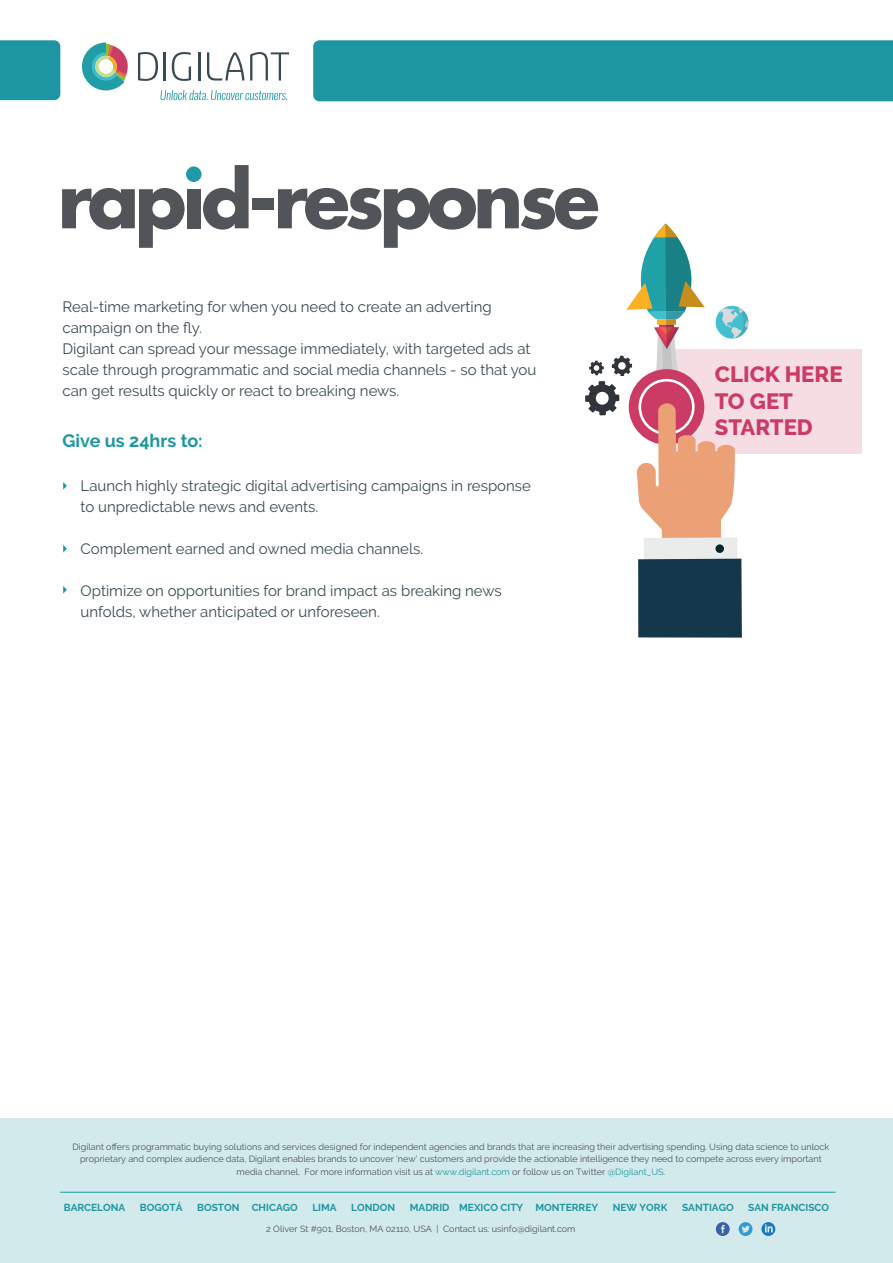
<style>
.page{position:relative;width:893px;height:1263px;background:#fff}
.page>*{position:absolute;margin:0;border:0;box-sizing:border-box;transform-origin:0 0}
.t1{font:800 22.05px/26.5px "Raleway";color:#cc3b64}
.t2{font:700 18px "Raleway";color:#1e96a1}
.t3{font:15px/21px "Raleway";color:#394b52}
.t4{font:700 10.05px "Raleway";color:#1e96a1}
.t5{font:9px/12.6px "Raleway";color:#4f5252;text-align:center}
.s1{color:#1e96a1}
</style>
<div class="page">
<svg style="left:138px;top:52px;width:20px;height:29px"></svg>
<hr style="left:164px;top:52px;width:2px;height:29px;background:#394b52">
<svg style="left:172px;top:52px;width:19px;height:29px"></svg>
<hr style="left:198px;top:52px;width:2px;height:29px;background:#394b52">
<svg style="left:207px;top:52px;width:37px;height:29px"></svg>
<svg style="left:250px;top:52px;width:39px;height:29px"></svg>
<svg style="left:82px;top:42px;width:46px;height:48px"></svg>
<svg style="left:160px;top:90px;width:127px;height:10px"></svg>
<div style="left:313px;top:40px;width:580px;height:61px;background:#1e96a1"></div>
<div style="left:0;top:40px;width:60px;height:60px;background:#1e96a1"></div>
<div style="left:0;top:1119px;width:893px;height:144px;background:#d2eaec"></div>
<svg style="left:716px;top:1222px;width:14px;height:14px"></svg>
<svg style="left:739px;top:1222px;width:13px;height:14px"></svg>
<svg style="left:761px;top:1222px;width:14px;height:14px"></svg>
<hr style="left:60px;top:1192px;width:776px;height:1px;background:#1f96a1">
<svg style="left:62px;top:188px;width:123px;height:60px"></svg>
<div style="left:186px;top:166px;width:16px;height:16px;background:#219aa5;border-radius:50%"></div>
<div style="left:187px;top:189px;width:14px;height:39px;background:#515458"></div>
<svg style="left:203px;top:165px;width:46px;height:65px"></svg>
<div style="left:252px;top:198px;width:22px;height:12px;background:#515458"></div>
<svg style="left:63px;top:482px;width:4px;height:8px"></svg>
<svg style="left:63px;top:545px;width:4px;height:8px"></svg>
<svg style="left:63px;top:586px;width:4px;height:8px"></svg>
<div style="left:667px;top:349px;width:194px;height:105px;background:#f6dde4"></div>
<svg style="left:278px;top:188px;width:470px;height:450px"></svg>
<p class="t3" style="left:62px;top:296px;width:475px">Real-time marketing for when you need to create an adverting campaign on the fly.<br>Digilant can spread your message immediately, with targeted ads at scale through programmatic and social media channels - so that you can get results quickly or react to breaking news.</p>
<h2 class="t2" style="left:62px;top:431px;width:142px">Give us 24hrs to:</h2>
<h3 class="t3" style="left:81px;top:475px;width:452px">Launch highly strategic digital advertising campaigns in response to unpredictable news and events.</h3>
<h3 class="t3" style="left:81px;top:538px;width:344px">Complement earned and owned media channels.</h3>
<h3 class="t3" style="left:81px;top:580px;width:423px">Optimize on opportunities for brand impact as breaking news unfolds, whether anticipated or unforeseen.</h3>
<h1 class="t1" style="left:715px;top:361px;width:129px">CLICK HERE<br>TO GET<br>STARTED</h1>
<p class="t5" style="left:72px;top:1140px;width:758px">Digilant offers programmatic buying solutions and services designed for independent agencies and brands that are increasing their advertising spending. Using data science to unlock proprietary and complex audience data, Digilant enables brands to uncover ‘new’ customers and provide the actionable intelligence they need to compete across every important media channel. For more information visit us at <span class="s1">www.digilant.com</span> or follow us on Twitter <span class="s1">@Digilant_US</span>.</p>
<p class="t4" style="left:64px;top:1202px;width:63px">BARCELONA</p>
<p class="t4" style="left:140px;top:1202px;width:44px">BOGOTÁ</p>
<p class="t4" style="left:197px;top:1202px;width:102px">BOSTON CHICAGO</p>
<p class="t4" style="left:312px;top:1202px;width:26px">LIMA</p>
<p class="t4" style="left:351px;top:1202px;width:45px">LONDON</p>
<p class="t4" style="left:410px;top:1202px;width:190px">MADRID MEXICO CITY MONTERREY</p>
<p class="t4" style="left:613px;top:1202px;width:56px">NEW YORK</p>
<p class="t4" style="left:682px;top:1202px;width:53px">SANTIAGO</p>
<p class="t4" style="left:748px;top:1202px;width:82px">SAN FRANCISCO</p>
<p class="t5" style="left:266px;top:1222px;width:311px">2 Oliver St #901, Boston, MA 02110, USA | Contact us: usinfo@digilant.com</p>
</div>
